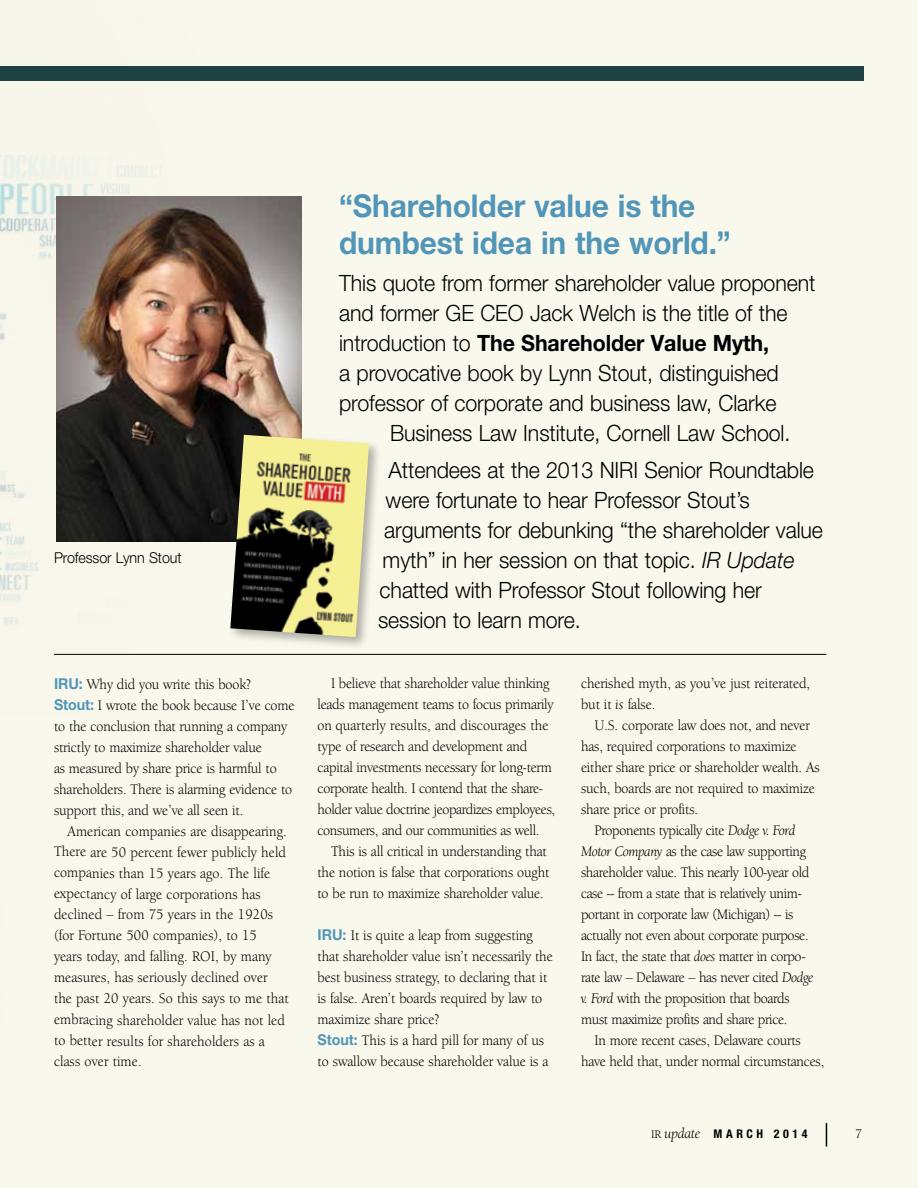
<style>
.page{position:relative;width:918px;height:1188px;background:#f9f8ec}
.page>*{position:absolute;margin:0;border:0;box-sizing:border-box;transform-origin:0 0}
.t1{font:700 31.5px/37.5px "Helvetica Neue LT Pro";letter-spacing:-.005em;color:#5196b8;scale:.95 1}
.t2{font:300 22.5px/30px "Helvetica Neue LT Pro";letter-spacing:-.005em;color:#000;scale:.95 1}
.t3{font:15px/21px "Berkeley Oldstyle IT Cby BT";letter-spacing:-.005em;color:#000;scale:.95 1}
.t4{font:300 15px "Helvetica Neue LT Pro";letter-spacing:-.005em;color:#000;scale:.95 1}
.t5{font:13.5px "Berkeley Oldstyle IT Cby BT";color:#000}
.t6{font:700 condensed 12px "Helvetica Neue LT Pro";letter-spacing:.3em;color:#000}
.s1{font-family:"Helvetica Neue LT Pro";font-weight:700;color:#5196b8}
.s2{font-weight:700}
.s3{font-style:italic}
.s4{font-family:"Berkeley Oldstyle IT Cby BT";font-weight:400;font-stretch:normal}
.s5{font-family:"Berkeley Oldstyle IT Cby BT";font-weight:400;font-style:italic;font-stretch:normal;font-size:15px}
</style>
<div class="page">
<img style="left:0;top:155px;width:200px;height:499px">
<img style="left:56px;top:197px;width:246px;height:345px">
<hr style="left:54px;top:654px;width:773px;height:1px;background:#000">
<div style="left:227px;top:432px;width:155px;height:217px;background:#000;opacity:.3"></div>
<img style="left:230px;top:435px;width:139px;height:202px">
<svg style="left:826px;top:1123px;width:1px;height:24px"></svg>
<div style="left:0;top:66px;width:864px;height:15px;background:#1e4244"></div>
<p class="t4" style="left:54px;top:548px;width:136px">Professor Lynn Stout</p>
<p class="t3" style="left:54px;top:673px;width:255px"><span class="s1">IRU:</span> Why did you write this book?<br><span class="s1">Stout:</span> I wrote the book because I’ve come to the conclusion that running a company strictly to maximize shareholder value<br>as measured by share price is harmful to shareholders. There is alarming evidence to support this, and we’ve all seen it.</p>
<p class="t3" style="left:54px;top:820px;width:249px;text-indent:13px">American companies are disappearing.<br>There are 50 percent fewer publicly held companies than 15 years ago. The life expectancy of large corporations has declined – from 75 years in the 1920s (for Fortune 500 companies), to 15 years today, and falling. ROI, by many measures, has seriously declined over the past 20 years. So this says to me that embracing shareholder value has not led to better results for shareholders as a class over time.</p>
<h1 class="t1" style="left:339px;top:186px;width:414px">“Shareholder value is the dumbest idea in the world.”</h1>
<p class="t2" style="left:339px;top:268px;width:503px">This quote from former shareholder value proponent and former GE CEO Jack Welch is the title of the introduction to <span class="s2">The Shareholder Value Myth,<br></span>a provocative book by Lynn Stout, distinguished professor of corporate and business law, Clarke</p>
<h2 class="t2" style="left:389px;top:414px;width:449px;line-height:36.8px">Business Law Institute, Cornell Law School.<br>Attendees at the 2013 NIRI Senior Roundtable</h2>
<h2 class="t2" style="left:378px;top:484px;width:470px;text-indent:7px">were fortunate to hear Professor Stout’s arguments for debunking “the shareholder value myth” in her session on that topic. <span class="s3">IR Update </span>chatted with Professor Stout following her session to learn more.</h2>
<p class="t3" style="left:318px;top:673px;width:252px;text-indent:13px">I believe that shareholder value thinking leads management teams to focus primarily on quarterly results, and discourages the type of research and development and capital investments necessary for long-term corporate health. I contend that the share&shy;holder value doctrine jeopardizes employees, consumers, and our communities as well.</p>
<p class="t3" style="left:318px;top:841px;width:246px;text-indent:13px">This is all critical in understanding that the notion is false that corporations ought to be run to maximize shareholder value.</p>
<p class="t3" style="left:318px;top:925px;width:249px"><span class="s1">IRU:</span> It is quite a leap from suggesting that shareholder value isn’t necessarily the best business strategy, to declaring that it is false. Aren’t boards required by law to maximize share price?<br><span class="s1">Stout:</span> This is a hard pill for many of us to swallow because shareholder value is a</p>
<p class="t3" style="left:581px;top:673px;width:243px">cherished myth, as you’ve just reiterated, but it <span class="s3">is</span> false.</p>
<p class="t3" style="left:595px;top:715px;width:228px">U.S. corporate law does not, and never</p>
<p class="t3" style="left:581px;top:736px;width:228px">has, required corporations to maximize</p>
<p class="t3" style="left:581px;top:757px;width:253px">either share price or shareholder wealth. As</p>
<p class="t3" style="left:581px;top:778px;width:248px">such, boards are not required to maximize</p>
<p class="t3" style="left:581px;top:799px;width:125px">share price or profits.</p>
<p class="t3" style="left:595px;top:820px;width:213px">Proponents typically cite <span class="s3">Dodge v. Ford</span></p>
<p class="t3" style="left:581px;top:841px;width:238px"><span class="s3">Motor Company</span> as the case law supporting</p>
<p class="t3" style="left:581px;top:862px;width:242px">shareholder value. This nearly 100-year old</p>
<p class="t3" style="left:581px;top:883px;width:234px">case -- from a state that is relatively unim-</p>
<p class="t3" style="left:581px;top:904px;width:225px">portant in corporate law (Michigan) -- is</p>
<p class="t3" style="left:581px;top:925px;width:241px">actually not even about corporate purpose.</p>
<p class="t3" style="left:581px;top:946px;width:238px">In fact, the state that <span class="s3">does</span> matter in corpo-</p>
<p class="t3" style="left:581px;top:967px;width:246px">rate law – Delaware – has never cited <span class="s3">Dodge</span></p>
<p class="t3" style="left:581px;top:988px;width:221px"><span class="s3">v. Ford</span> with the proposition that boards</p>
<p class="t3" style="left:581px;top:1009px;width:219px">must maximize profits and share price.</p>
<p class="t3" style="left:595px;top:1030px;width:219px">In more recent cases, Delaware courts</p>
<p class="t3" style="left:581px;top:1051px;width:258px">have held that, under normal circumstances,</p>
<p class="t6" style="left:651px;top:1127px;width:158px"><span class="s4">IR</span> <span class="s5">update</span> MARCH 2014</p>
<p class="t5" style="left:855px;top:1126px;width:8px">7</p>
</div>
